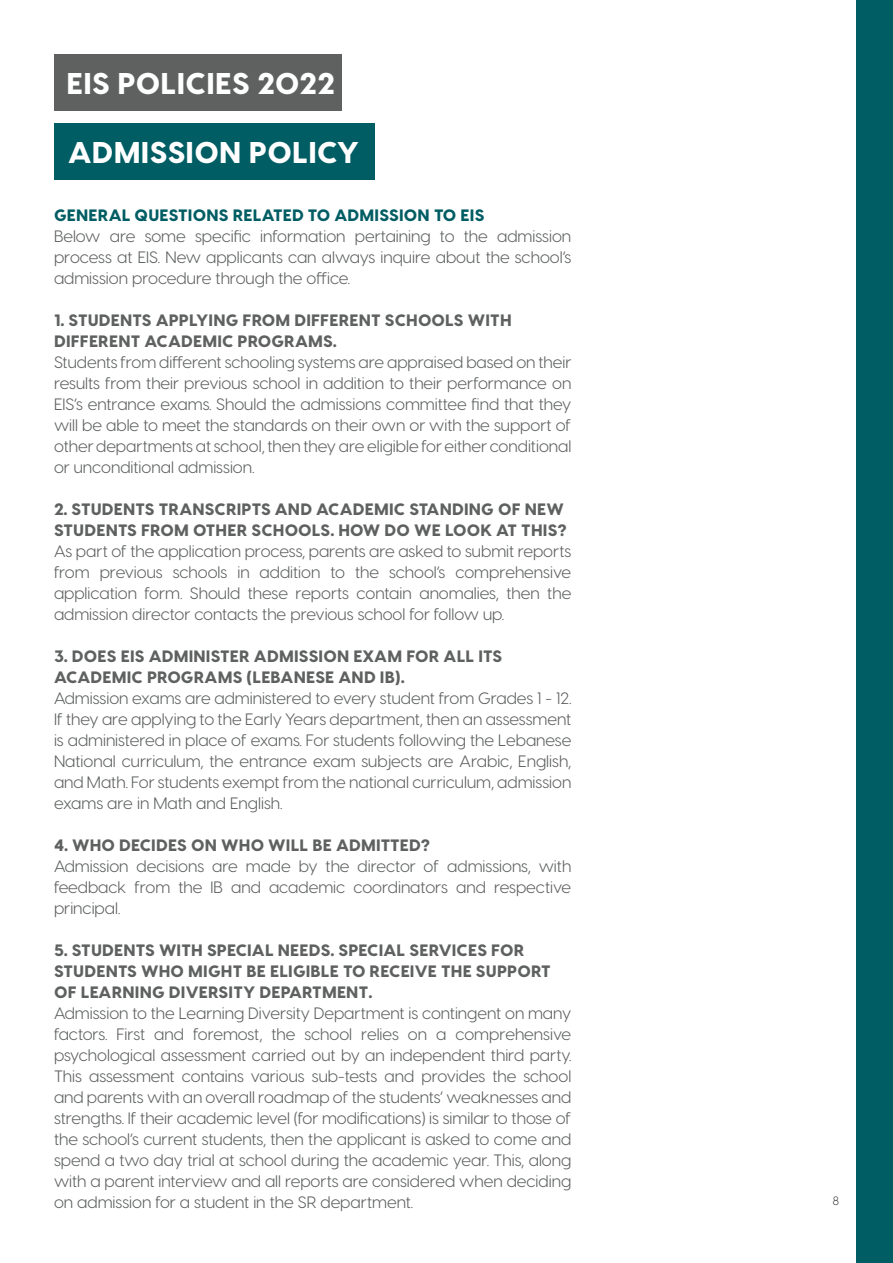
<style>
.page{position:relative;width:893px;height:1263px;background:#fff}
.page>*{position:absolute;margin:0;border:0;box-sizing:border-box;transform-origin:0 0}
.t1{font:800 30px "Visby CF";letter-spacing:.01em;color:#fff}
.t2{font:16.5px/21px "Visby CF";color:#5f6161;text-align:justify}
.t3{font:800 16.5px/21px "Visby CF";letter-spacing:.01em;color:#5f6161}
.t4{font:800 16.5px "Visby CF";letter-spacing:.01em;color:#005d63}
.t5{font:300 12px "Visby CF";color:#231f20}
</style>
<div class="page">
<div style="left:54px;top:54px;width:287px;height:57px;background:#5f6161"></div>
<div style="left:54px;top:123px;width:320px;height:57px;background:#005d63"></div>
<div style="left:856px;top:0;width:37px;height:1263px;background:#005d63"></div>
<h1 class="t1" style="left:67px;top:64px;width:270px">EIS POLICIES 2022</h1>
<p class="t1" style="left:68px;top:133px;width:293px">ADMISSION POLICY</p>
<p class="t4" style="left:54px;top:204px;width:432px">GENERAL QUESTIONS RELATED TO ADMISSION TO EIS</p>
<p class="t2" style="left:54px;top:225px;width:519px">Below are some specific information pertaining to the admission process at EIS. New applicants can always inquire about the school’s admission procedure through the office.</p>
<p class="t3" style="left:54px;top:309px;width:459px">1. STUDENTS APPLYING FROM DIFFERENT SCHOOLS WITH<br>DIFFERENT ACADEMIC PROGRAMS.</p>
<p class="t2" style="left:54px;top:351px;width:519px">Students from different schooling systems are appraised based on their results from their previous school in addition to their performance on EIS’s entrance exams. Should the admissions committee find that they will be able to meet the standards on their own or with the support of other departments at school, then they are eligible for either conditional or unconditional admission.</p>
<p class="t3" style="left:54px;top:498px;width:514px">2. STUDENTS TRANSCRIPTS AND ACADEMIC STANDING OF NEW<br>STUDENTS FROM OTHER SCHOOLS. HOW DO WE LOOK AT THIS?</p>
<p class="t2" style="left:54px;top:540px;width:519px">As part of the application process, parents are asked to submit reports from previous schools in addition to the school’s comprehensive application form. Should these reports contain anomalies, then the admission director contacts the previous school for follow up.</p>
<p class="t3" style="left:54px;top:645px;width:450px">3. DOES EIS ADMINISTER ADMISSION EXAM FOR ALL ITS<br>ACADEMIC PROGRAMS (LEBANESE AND IB).</p>
<p class="t2" style="left:54px;top:687px;width:519px">Admission exams are administered to every student from Grades 1 - 12.<br>If they are applying to the Early Years department, then an assessment is administered in place of exams. For students following the Lebanese National curriculum, the entrance exam subjects are Arabic, English, and Math. For students exempt from the national curriculum, admission exams are in Math and English.</p>
<p class="t3" style="left:54px;top:834px;width:378px">4. WHO DECIDES ON WHO WILL BE ADMITTED?</p>
<p class="t2" style="left:54px;top:855px;width:519px">Admission decisions are made by the director of admissions, with feedback from the IB and academic coordinators and respective principal.</p>
<p class="t3" style="left:54px;top:939px;width:498px">5. STUDENTS WITH SPECIAL NEEDS. SPECIAL SERVICES FOR<br>STUDENTS WHO MIGHT BE ELIGIBLE TO RECEIVE THE SUPPORT<br>OF LEARNING DIVERSITY DEPARTMENT.</p>
<p class="t2" style="left:54px;top:1002px;width:519px">Admission to the Learning Diversity Department is contingent on many factors. First and foremost, the school relies on a comprehensive psychological assessment carried out by an independent third party.<br>This assessment contains various sub-tests and provides the school and parents with an overall roadmap of the students’ weaknesses and strengths. If their academic level (for modifications) is similar to those of the school’s current students, then the applicant is asked to come and spend a two day trial at school during the academic year. This, along with a parent interview and all reports are considered when deciding on admission for a student in the SR department.</p>
<p class="t5" style="left:833px;top:1193px;width:8px">8</p>
</div>
